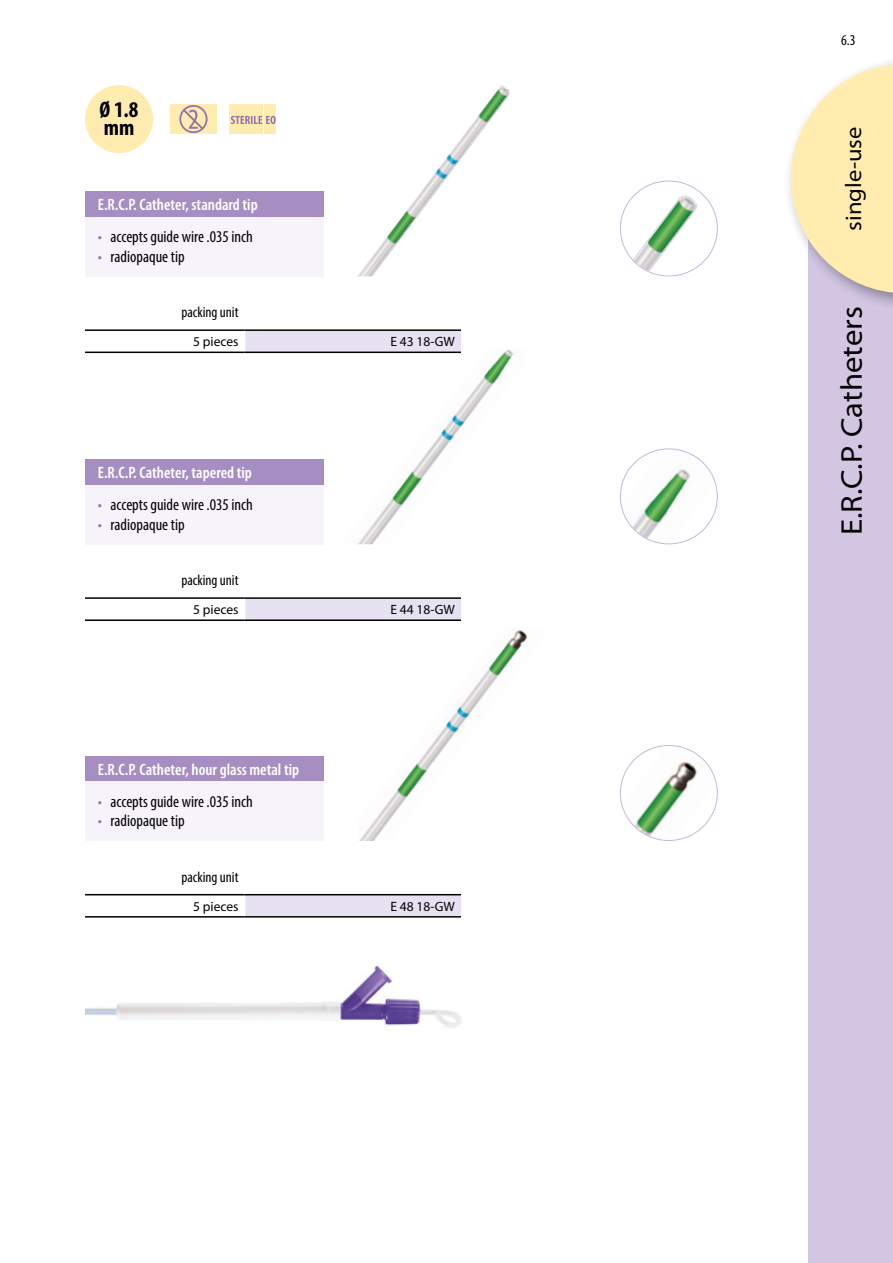
<style>
.page{position:relative;width:893px;height:1263px;background:#fff}
.page>*{position:absolute;margin:0;border:0;box-sizing:border-box;transform-origin:0 0}
.t1{font:semi-expanded 30px "Myriad Pro";color:#000}
.t2{font:semi-expanded 22.5px "Myriad Pro";color:#000}
.t3{font:700 condensed 22.5px/18px "Myriad Pro";color:#000}
.t4{font:condensed 16.5px "Myriad Pro";color:#000}
.t5{font:600 condensed 16.5px "Myriad Pro";color:#fff}
.t6{font:condensed 15px "Myriad Pro";color:#000}
.t7{font:13.5px "Myriad Pro";color:#000}
.s1{color:#9373b1}
</style>
<div class="page">
<div style="left:85px;top:191px;width:238px;height:26px;background:#a78ec2"></div>
<div style="left:85px;top:459px;width:238px;height:26px;background:#a78ec2"></div>
<div style="left:85px;top:756px;width:238px;height:25px;background:#a78ec2"></div>
<div style="left:85px;top:85px;width:68px;height:68px;background:#ffecae;border-radius:50%"></div>
<div style="left:244px;top:330px;width:217px;height:22px;background:#e7e2f2"></div>
<svg style="left:244px;top:331px;width:1px;height:23px"></svg>
<hr style="left:85px;top:329px;width:159px;height:2px;background:#000">
<hr style="left:244px;top:329px;width:217px;height:2px;background:#000">
<hr style="left:85px;top:352px;width:159px;height:1px;background:#000">
<hr style="left:244px;top:352px;width:217px;height:1px;background:#000">
<div style="left:244px;top:598px;width:217px;height:22px;background:#e7e2f2"></div>
<svg style="left:244px;top:599px;width:1px;height:20px"></svg>
<hr style="left:85px;top:597px;width:159px;height:2px;background:#000">
<hr style="left:244px;top:597px;width:217px;height:2px;background:#000">
<hr style="left:85px;top:619px;width:159px;height:2px;background:#000">
<hr style="left:244px;top:619px;width:217px;height:2px;background:#000">
<div style="left:244px;top:895px;width:217px;height:22px;background:#e7e2f2"></div>
<svg style="left:244px;top:895px;width:1px;height:23px"></svg>
<hr style="left:85px;top:894px;width:159px;height:1px;background:#000">
<hr style="left:244px;top:894px;width:217px;height:1px;background:#000">
<hr style="left:85px;top:916px;width:159px;height:1px;background:#000">
<hr style="left:244px;top:916px;width:217px;height:1px;background:#000">
<img style="left:358px;top:85px;width:152px;height:191px">
<img style="left:341px;top:349px;width:172px;height:195px">
<div style="left:85px;top:217px;width:238px;height:59px;background:#f6f3fa"></div>
<div style="left:85px;top:485px;width:238px;height:59px;background:#f6f3fa"></div>
<div style="left:85px;top:781px;width:238px;height:60px;background:#f6f3fa"></div>
<img style="left:622px;top:181px;width:93px;height:95px">
<img style="left:622px;top:450px;width:93px;height:93px">
<img style="left:622px;top:746px;width:94px;height:94px">
<img style="left:85px;top:965px;width:376px;height:63px">
<div style="left:265px;top:104px;width:11px;height:30px;background:#ffecae"></div>
<div style="left:230px;top:104px;width:33px;height:30px;background:#ffecae"></div>
<svg style="left:231px;top:116px;width:45px;height:8px"></svg>
<div style="left:170px;top:104px;width:47px;height:30px;background:#ffecae"></div>
<div style="left:179px;top:105px;width:29px;height:28px;border:2px solid #9373b1;border-radius:50%"></div>
<svg style="left:183px;top:109px;width:20px;height:21px"></svg>
<img style="left:359px;top:629px;width:169px;height:212px">
<div style="left:808px;top:179px;width:85px;height:1084px;background:#d2c6e3"></div>
<div style="left:784px;top:55px;width:109px;height:258px;background:#000;opacity:.41"></div>
<svg style="left:791px;top:64px;width:102px;height:229px"></svg>
<h2 class="t3" style="left:100px;top:100px;width:40px">Ø 1.8 mm</h2>
<p class="t5" style="left:98px;top:196px;width:161px">E.R.C.P. Catheter, standard tip</p>
<p class="t4" style="left:98px;top:227px;width:157px"><span class="s1">•</span> accepts guide wire .035 inch</p>
<p class="t4" style="left:98px;top:246px;width:88px"><span class="s1">•</span> radiopaque tip</p>
<p class="t6" style="left:181px;top:303px;width:59px">packing unit</p>
<p class="t7" style="left:193px;top:333px;width:47px">5 pieces</p>
<p class="t7" style="left:390px;top:333px;width:66px">E 43 18-GW</p>
<p class="t5" style="left:98px;top:463px;width:156px">E.R.C.P. Catheter, tapered tip</p>
<p class="t4" style="left:98px;top:494px;width:157px"><span class="s1">•</span> accepts guide wire .035 inch</p>
<p class="t4" style="left:98px;top:514px;width:88px"><span class="s1">•</span> radiopaque tip</p>
<p class="t6" style="left:181px;top:571px;width:59px">packing unit</p>
<p class="t7" style="left:193px;top:601px;width:47px">5 pieces</p>
<p class="t7" style="left:390px;top:601px;width:66px">E 44 18-GW</p>
<p class="t5" style="left:98px;top:760px;width:203px">E.R.C.P. Catheter, hour glass metal tip</p>
<p class="t4" style="left:98px;top:791px;width:157px"><span class="s1">•</span> accepts guide wire .035 inch</p>
<p class="t4" style="left:98px;top:811px;width:88px"><span class="s1">•</span> radiopaque tip</p>
<p class="t6" style="left:181px;top:868px;width:59px">packing unit</p>
<p class="t7" style="left:193px;top:898px;width:47px">5 pieces</p>
<p class="t7" style="left:390px;top:898px;width:66px">E 48 18-GW</p>
<p class="t6" style="left:841px;top:31px;width:16px">6.3</p>
<h2 class="t2" style="left:841px;top:231px;width:106px;rotate:-90deg">single-use</h2>
<h1 class="t1" style="left:835px;top:535px;width:230px;rotate:-90deg">E.R.C.P. Catheters</h1>
</div>
